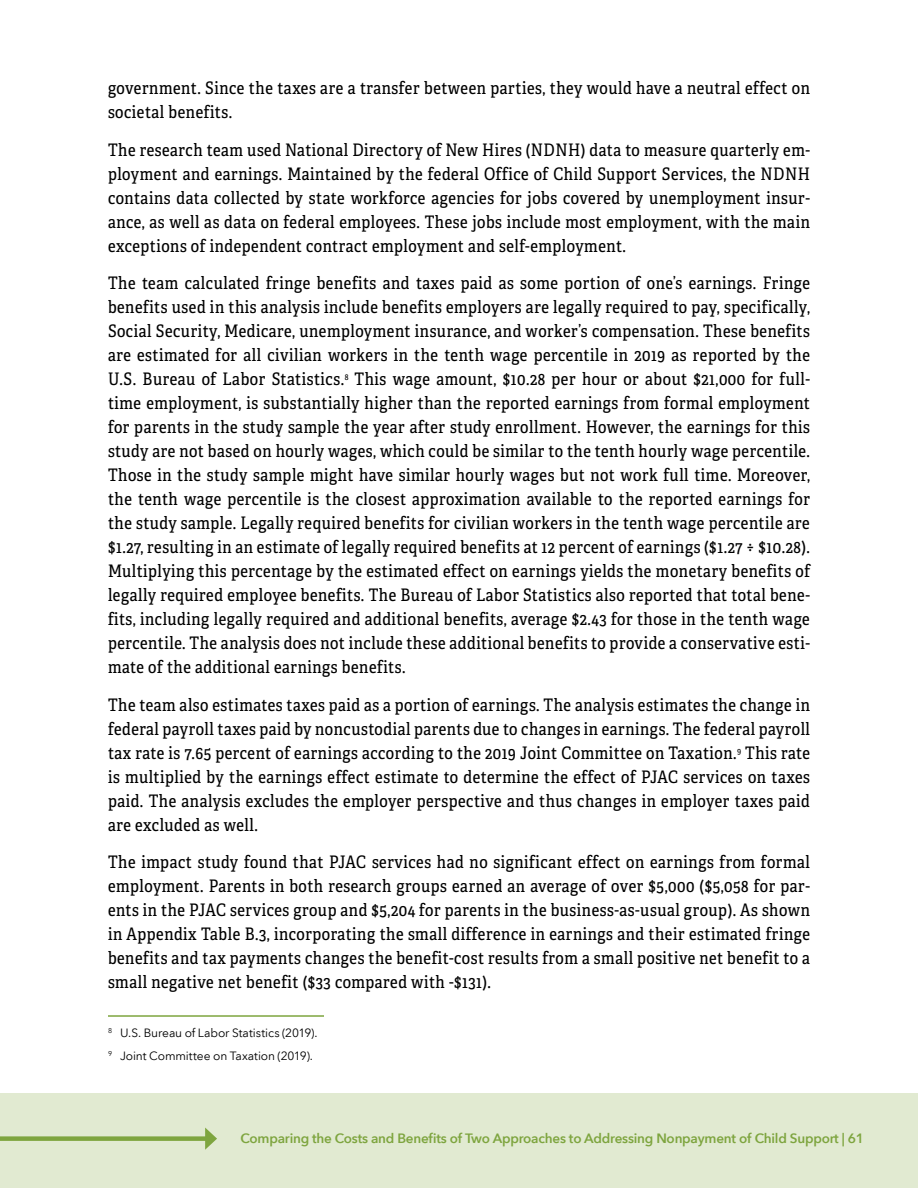
<style>
.page{position:relative;width:918px;height:1188px;background:#fff}
.page>*{position:absolute;margin:0;border:0;box-sizing:border-box;transform-origin:0 0}
.Text_Paragraph{font:17.25px/24px "Adelle Condensed";letter-spacing:.03em;color:#000;text-align:justify}
.t1{font:600 13.5px "Avenir Next LTW04";letter-spacing:-.015em;color:#7ea53f}
.Footnote_text{font:12px "Avenir Next LTW04";letter-spacing:-.01em;color:#000}
</style>
<div class="page">
<div style="left:0;top:1094px;width:918px;height:94px;background:#e1ead1"></div>
<div style="left:0;top:1136px;width:209px;height:5px;background:#7ea53f"></div>
<svg style="left:205px;top:1128px;width:12px;height:22px"></svg>
<hr style="left:108px;top:1015px;width:216px;height:2px;background:#7ea53f">
<p class="Text_Paragraph" style="left:108px;top:75px;width:703px">government. Since the taxes are a transfer between parties, they would have a neutral effect on societal benefits.</p>
<p class="Text_Paragraph" style="left:108px;top:137px;width:704px">The research team used National Directory of New Hires (NDNH) data to measure quarterly em&shy;ployment and earnings. Maintained by the federal Office of Child Support Services, the NDNH contains data collected by state workforce agencies for jobs covered by unemployment insur&shy;ance, as well as data on federal employees. These jobs include most employment, with the main exceptions of independent contract employment and self-employment.</p>
<p class="Text_Paragraph" style="left:108px;top:270px;width:704px">The team calculated fringe benefits and taxes paid as some portion of one’s earnings. Fringe benefits used in this analysis include benefits employers are legally required to pay, specifically, Social Security, Medicare, unemployment insurance, and worker’s compensation. These benefits are estimated for all civilian workers in the tenth wage percentile in 2019 as reported by the U.S. Bureau of Labor Statistics.<sup>8</sup> This wage amount, $10.28 per hour or about $21,000 for full&shy;time employment, is substantially higher than the reported earnings from formal employment for parents in the study sample the year after study enrollment. However, the earnings for this study are not based on hourly wages, which could be similar to the tenth hourly wage percentile.<br>Those in the study sample might have similar hourly wages but not work full time. Moreover, the tenth wage percentile is the closest approximation available to the reported earnings for the study sample. Legally required benefits for civilian workers in the tenth wage percentile are $1.27, resulting in an estimate of legally required benefits at 12 percent of earnings ($1.27 ÷ $10.28).<br>Multiplying this percentage by the estimated effect on earnings yields the monetary benefits of legally required employee benefits. The Bureau of Labor Statistics also reported that total bene&shy;fits, including legally required and additional benefits, average $2.43 for those in the tenth wage percentile. The analysis does not include these additional benefits to provide a conservative esti&shy;mate of the additional earnings benefits.</p>
<p class="Text_Paragraph" style="left:108px;top:692px;width:704px">The team also estimates taxes paid as a portion of earnings. The analysis estimates the change in federal payroll taxes paid by noncustodial parents due to changes in earnings. The federal payroll tax rate is 7.65 percent of earnings according to the 2019 Joint Committee on Taxation.<sup>9</sup> This rate is multiplied by the earnings effect estimate to determine the effect of PJAC services on taxes paid. The analysis excludes the employer perspective and thus changes in employer taxes paid are excluded as well.</p>
<p class="Text_Paragraph" style="left:108px;top:849px;width:704px">The impact study found that PJAC services had no significant effect on earnings from formal employment. Parents in both research groups earned an average of over $5,000 ($5,058 for par&shy;ents in the PJAC services group and $5,204 for parents in the business-as-usual group). As shown in Appendix Table B.3, incorporating the small difference in earnings and their estimated fringe benefits and tax payments changes the benefit-cost results from a small positive net benefit to a small negative net benefit ($33 compared with -$131).</p>
<p class="Footnote_text" style="left:108px;top:1025px;width:211px"><sup>8</sup> U.S. Bureau of Labor Statistics (2019).</p>
<p class="Footnote_text" style="left:108px;top:1048px;width:206px"><sup>9</sup> Joint Committee on Taxation (2019).</p>
<p class="t1" style="left:241px;top:1130px;width:625px">Comparing the Costs and Benefits of Two Approaches to Addressing Nonpayment of Child Support | 61</p>
</div>
